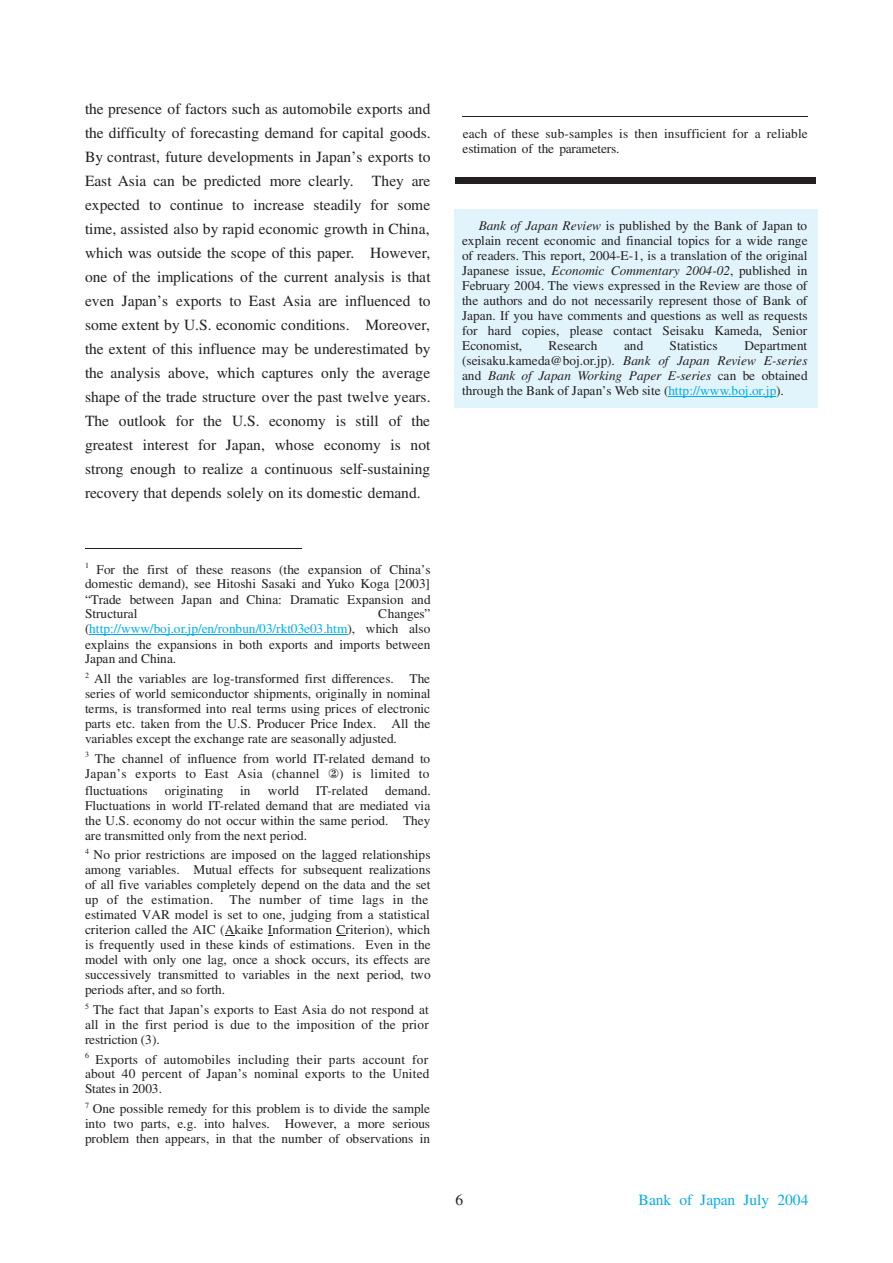
<style>
.page{position:relative;width:893px;height:1263px;background:#fff}
.page>*{position:absolute;margin:0;border:0;box-sizing:border-box;transform-origin:0 0}
.t1{font:15.45px/24px "Times";color:#231f20;text-align:justify}
.t2{font:15.45px "Times";color:#00aeef}
.t3{font:13.35px/15px "Times";letter-spacing:.005em;color:#231f20;text-align:justify}
.s1{color:#00aeef}
.s2{font-style:italic}
</style>
<div class="page">
<div style="left:453px;top:209px;width:364px;height:199px;background:#e1f4fc"></div>
<hr style="left:85px;top:548px;width:216px;height:1px;background:#231f20">
<hr style="left:89px;top:634px;width:258px;height:1px;background:#00aeef">
<hr style="left:462px;top:116px;width:346px;height:1px;background:#231f20">
<hr style="left:668px;top:396px;width:108px;height:1px;background:#00aeef">
<hr style="left:455px;top:177px;width:360px;height:1px;background:#231f20">
<hr style="left:455px;top:180px;width:360px;height:4px;background:#231f20">
<p class="t1" style="left:85px;top:98px;width:347px">the presence of factors such as automobile exports and the difficulty of forecasting demand for capital goods.<br>By contrast, future developments in Japan’s exports to East Asia can be predicted more clearly. They are expected to continue to increase steadily for some time, assisted also by rapid economic growth in China, which was outside the scope of this paper. However, one of the implications of the current analysis is that even Japan’s exports to East Asia are influenced to some extent by U.S. economic conditions. Moreover, the extent of this influence may be underestimated by the analysis above, which captures only the average shape of the trade structure over the past twelve years.<br>The outlook for the U.S. economy is still of the greatest interest for Japan, whose economy is not strong enough to realize a continuous self-sustaining recovery that depends solely on its domestic demand.</p>
<p class="t3" style="left:85px;top:563px;width:347px"><sup>1</sup> For the first of these reasons (the expansion of China’s domestic demand), see Hitoshi Sasaki and Yuko Koga [2003] “Trade between Japan and China: Dramatic Expansion and Structural</p>
<p class="t3" style="left:85px;top:608px;width:347px;text-indent:293px">Changes” (<span class="s1">http://www/boj.or.jp/en/ronbun/03/rkt03e03.htm</span>), which also explains the expansions in both exports and imports between Japan and China.</p>
<p class="t3" style="left:85px;top:673px;width:347px"><sup>2</sup> All the variables are log-transformed first differences. The series of world semiconductor shipments, originally in nominal terms, is transformed into real terms using prices of electronic parts etc. taken from the U.S. Producer Price Index. All the variables except the exchange rate are seasonally adjusted.</p>
<p class="t3" style="left:85px;top:751px;width:347px;line-height:16.2px"><sup>3</sup> The channel of influence from world IT-related demand to Japan’s exports to East Asia (channel ②) is limited to fluctuations</p>
<p class="t3" style="left:85px;top:784px;width:347px;text-indent:300px">demand.<br>Fluctuations in world IT-related demand that are mediated via the U.S. economy do not occur within the same period. They are transmitted only from the next period.</p>
<p class="t3" style="left:85px;top:849px;width:347px;text-align:left"><sup>4</sup> No prior restrictions are imposed on the lagged relationships among variables. Mutual effects for subsequent realizations of all five variables completely depend on the data and the set up of the estimation. The number of time lags in the estimated VAR model is set to one, judging from a statistical criterion called the AIC (Akaike Information Criterion), which is frequently used in these kinds of estimations. Even in the model with only one lag, once a shock occurs, its effects are successively transmitted to variables in the next period, two periods after, and so forth.</p>
<p class="t3" style="left:85px;top:1003px;width:345px"><sup>5</sup> The fact that Japan’s exports to East Asia do not respond at all in the first period is due to the imposition of the prior restriction (3).</p>
<p class="t3" style="left:85px;top:1053px;width:346px"><sup>6</sup> Exports of automobiles including their parts account for about 40 percent of Japan’s nominal exports to the United States in 2003.</p>
<p class="t3" style="left:85px;top:1102px;width:346px"><sup>7</sup> One possible remedy for this problem is to divide the sample into two parts, e.g. into halves. However, a more serious problem then appears, in that the number of observations in</p>
<p class="t3" style="left:165px;top:784px;width:60px">originating</p>
<p class="t3" style="left:240px;top:784px;width:12px">in</p>
<p class="t3" style="left:268px;top:784px;width:33px">world</p>
<p class="t3" style="left:316px;top:784px;width:54px">IT-related</p>
<p class="t3" style="left:462px;top:127px;width:347px">each of these sub-samples is then insufficient for a reliable estimation of the parameters.</p>
<p class="t3" style="left:462px;top:219px;width:347px;text-indent:17px"><span class="s2">Bank of Japan Review</span> is published by the Bank of Japan to explain recent economic and financial topics for a wide range of readers. This report, 2004-E-1, is a translation of the original Japanese issue, <span class="s2">Economic Commentary 2004-02</span>, published in February 2004. The views expressed in the Review are those of the authors and do not necessarily represent those of Bank of Japan. If you have comments and questions as well as requests for hard copies, please contact Seisaku Kameda, Senior Economist,</p>
<p class="t3" style="left:548px;top:339px;width:50px">Research</p>
<p class="t3" style="left:624px;top:339px;width:21px">and</p>
<p class="t3" style="left:669px;top:339px;width:49px">Statistics</p>
<p class="t3" style="left:462px;top:339px;width:347px;text-indent:282px">Department (seisaku.kameda@boj.or.jp). <span class="s2">Bank of Japan Review E-series </span>and <span class="s2">Bank of Japan Working Paper E-series</span> can be obtained through the Bank of Japan’s Web site (<span class="s1">http://www.boj.or.jp</span>).</p>
<p class="t1" style="left:455px;top:1190px;width:9px">6</p>
<p class="t2" style="left:638px;top:1195px;width:171px">Bank of Japan July 2004</p>
</div>
